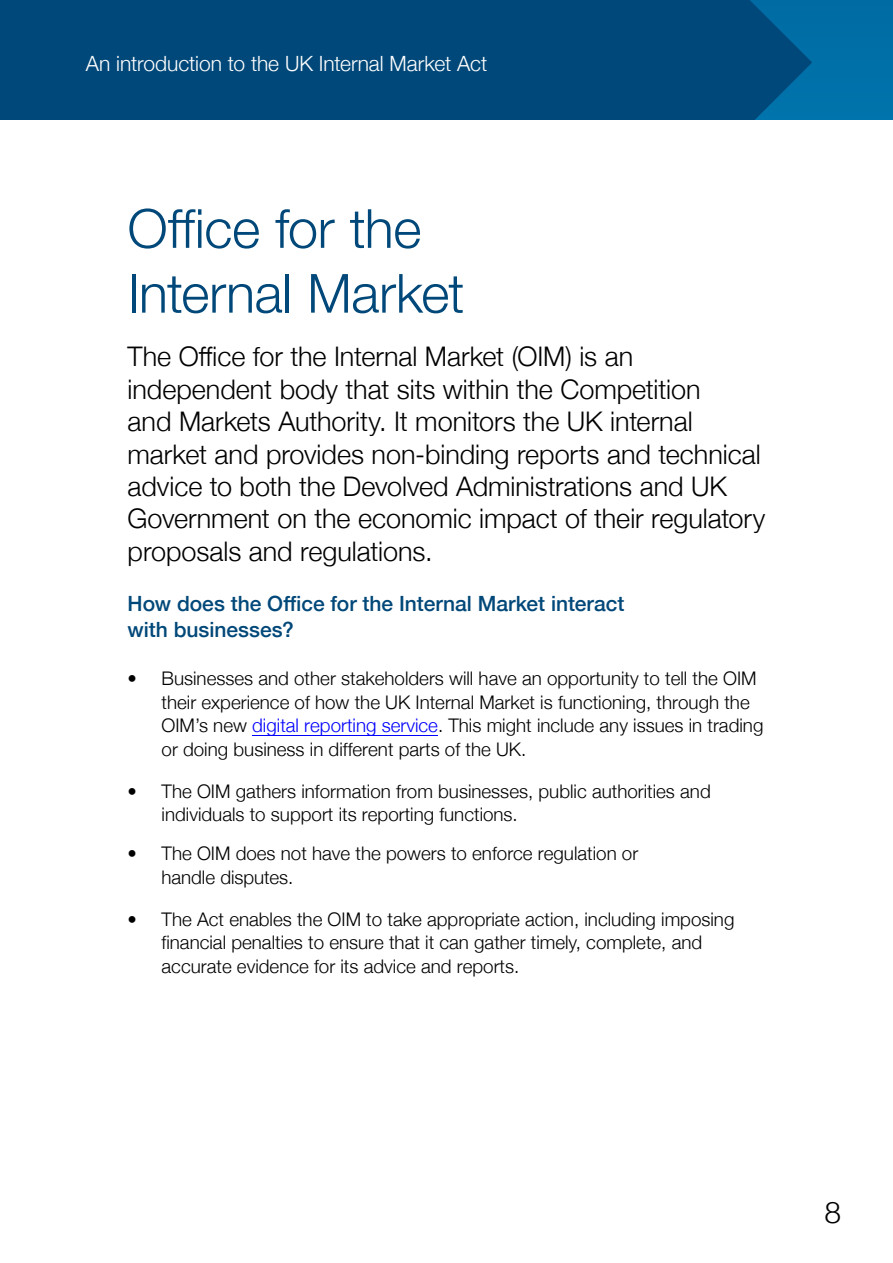
<style>
.page{position:relative;width:893px;height:1263px;background:#fff}
.page>*{position:absolute;margin:0;border:0;box-sizing:border-box;transform-origin:0 0}
.Heading_1{font:300 54px/64.8px "Helvetica Neue";letter-spacing:-.005em;color:#004879}
.t1{font:300 30px "Helvetica Neue";color:#000}
.Intro_text{font:300 27px/32.4px "Helvetica Neue";letter-spacing:-.005em;color:#000}
.Heading_2{font:500 21px/25.2px "Helvetica Neue";color:#004879}
.t2{font:300 21px "Helvetica Neue";letter-spacing:-.005em;color:#fff}
.Bullets{font:300 18.75px/23.5px "Helvetica Neue";color:#000}
.s1{color:#00f}
</style>
<div class="page">
<div style="left:0;top:0;width:893px;height:119px;background:#004879"></div>
<svg style="left:750px;top:0;width:143px;height:119px"></svg>
<hr style="left:252px;top:735px;width:186px;height:1px;background:#00f">
<p class="t2" style="left:86px;top:47px;width:403px">An introduction to the UK Internal Market Act</p>
<h1 class="Heading_1" style="left:128px;top:192px;width:338px">Office for the<br>Internal Market</h1>
<p class="Intro_text" style="left:128px;top:338px;width:639px">The Office for the Internal Market (OIM) is an independent body that sits within the Competition<br>and Markets Authority. It monitors the UK internal market and provides non-binding reports and technical advice to both the Devolved Administrations and UK Government on the economic impact of their regulatory proposals and regulations.</p>
<h2 class="Heading_2" style="left:128px;top:590px;width:499px">How does the Office for the Internal Market interact with businesses?</h2>
<p class="Bullets" style="left:162px;top:665px;width:603px;text-indent:-34px">• Businesses and other stakeholders will have an opportunity to tell the OIM their experience of how the UK Internal Market is functioning, through the OIM’s new <span class="s1">digital reporting service</span>. This might include any issues in trading or doing business in different parts of the UK.</p>
<p class="Bullets" style="left:162px;top:778px;width:551px;line-height:22.8px;text-indent:-34px">• The OIM gathers information from businesses, public authorities and individuals to support its reporting functions.</p>
<p class="Bullets" style="left:162px;top:840px;width:478px;line-height:24px;text-indent:-34px">• The OIM does not have the powers to enforce regulation or handle disputes.</p>
<p class="Bullets" style="left:162px;top:906px;width:574px;text-indent:-34px">• The Act enables the OIM to take appropriate action, including imposing financial penalties to ensure that it can gather timely, complete, and accurate evidence for its advice and reports.</p>
<h2 class="t1" style="left:824px;top:1188px;width:18px">8</h2>
</div>
